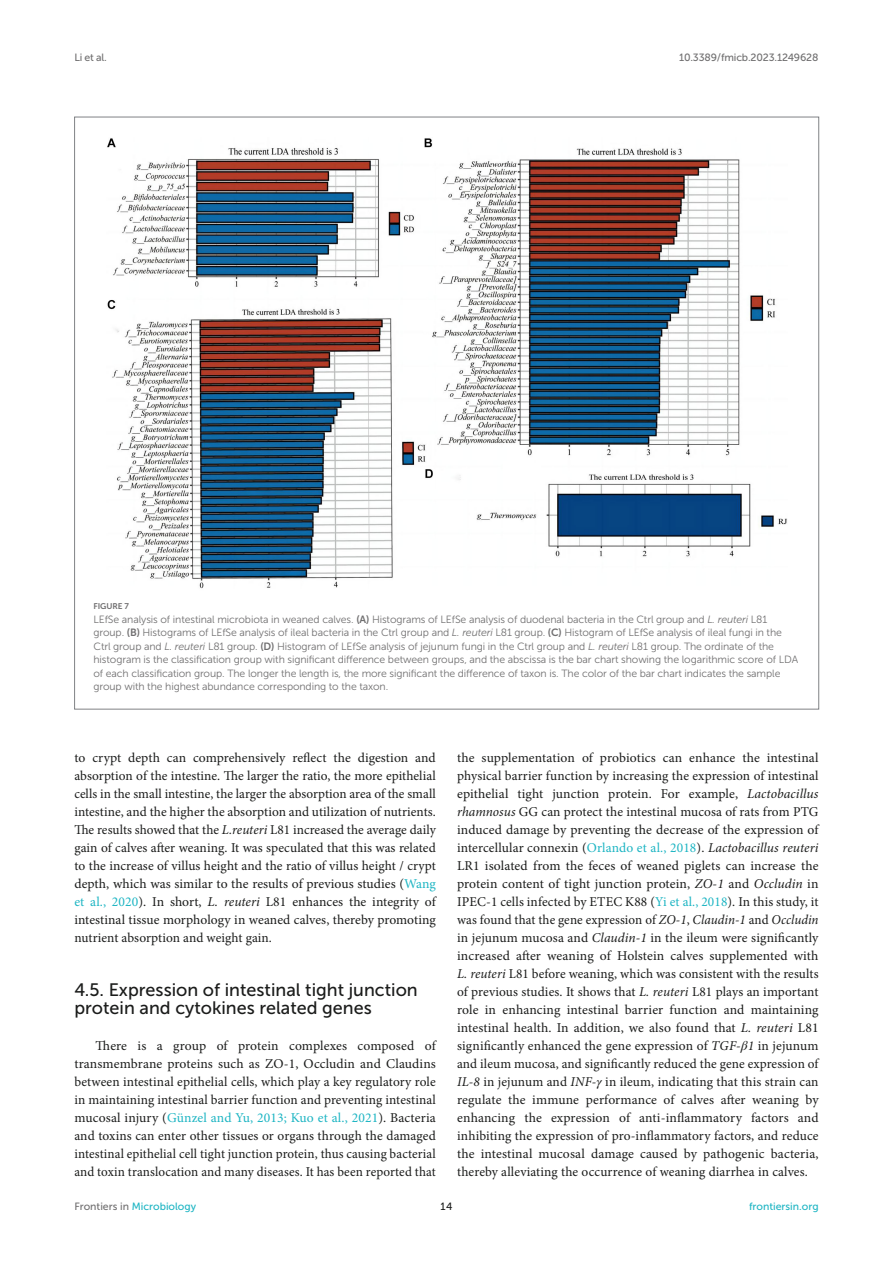
<style>
.page{position:relative;width:893px;height:1263px;background:#fff}
.page>*{position:absolute;margin:0;border:0;box-sizing:border-box;transform-origin:0 0}
.HEAD_2{font:18px/18px "Museo Sans 500";color:#1b1c1b}
.TEXT_FLUSH{font:13.5px/18px "Minion Pro";letter-spacing:.005em;color:#1b1c1b;text-align:justify}
.FIG_LEG{font:10.5px/13.5px "Museo Sans 300";letter-spacing:-.01em;color:#706f70}
.t1{font:10.5px "Museo Sans 500";color:#1db5c3}
.t2{font:10.5px "Museo Sans 500";letter-spacing:-.015em;color:#706f70}
.t3{font:10.5px "Museo Sans 500";color:#1b1c1b}
.FIG_HD{font:8.25px "Museo Sans 700";letter-spacing:-.01em;color:#706f70}
.s1{font-family:"Museo Sans 700"}
.s2{font-style:italic}
.s3{color:#1db5c3}
.s4{font-family:"STIX General";font-style:italic}
.s5{color:#706f70}
</style>
<div class="page">
<img style="left:107px;top:138px;width:680px;height:451px">
<p class="t2" style="left:74px;top:51px;width:34px">Li et al.</p>
<p class="t2" style="left:679px;top:51px;width:141px">10.3389/fmicb.2023.1249628</p>
<p class="FIG_HD" style="left:94px;top:602px;width:37px">FIGURE 7</p>
<p class="FIG_LEG" style="left:94px;top:612px;width:706px">LEfSe analysis of intestinal microbiota in weaned calves. <span class="s1">(A)</span> Histograms of LEfSe analysis of duodenal bacteria in the Ctrl group and <span class="s2">L. reuteri</span> L81 group. <span class="s1">(B)</span> Histograms of LEfSe analysis of ileal bacteria in the Ctrl group and <span class="s2">L. reuteri</span> L81 group. <span class="s1">(C)</span> Histogram of LEfSe analysis of ileal fungi in the Ctrl group and <span class="s2">L. reuteri</span> L81 group. <span class="s1">(D)</span> Histogram of LEfSe analysis of jejunum fungi in the Ctrl group and <span class="s2">L. reuteri</span> L81 group. The ordinate of the histogram is the classification group with significant difference between groups, and the abscissa is the bar chart showing the logarithmic score of LDA of each classification group. The longer the length is, the more significant the difference of taxon is. The color of the bar chart indicates the sample group with the highest abundance corresponding to the taxon.</p>
<p class="TEXT_FLUSH" style="left:74px;top:749px;width:363px">to crypt depth can comprehensively reflect the digestion and absorption of the intestine. The larger the ratio, the more epithelial cells in the small intestine, the larger the absorption area of the small intestine, and the higher the absorption and utilization of nutrients.<br>The results showed that the <span class="s2">L.reuteri</span> L81 increased the average daily gain of calves after weaning. It was speculated that this was related to the increase of villus height and the ratio of villus height / crypt depth, which was similar to the results of previous studies (<span class="s3">Wang et al., 2020</span>). In short, <span class="s2">L. reuteri</span> L81 enhances the integrity of intestinal tissue morphology in weaned calves, thereby promoting nutrient absorption and weight gain.</p>
<p class="HEAD_2" style="left:74px;top:981px;width:345px">4.5. Expression of intestinal tight junction protein and cytokines related genes</p>
<p class="TEXT_FLUSH" style="left:74px;top:1037px;width:363px;text-indent:21px">There is a group of protein complexes composed of transmembrane proteins such as ZO-1, Occludin and Claudins between intestinal epithelial cells, which play a key regulatory role in maintaining intestinal barrier function and preventing intestinal mucosal injury (<span class="s3">Günzel and Yu, 2013; Kuo et al., 2021</span>). Bacteria and toxins can enter other tissues or organs through the damaged intestinal epithelial cell tight junction protein, thus causing bacterial and toxin translocation and many diseases. It has been reported that</p>
<p class="TEXT_FLUSH" style="left:457px;top:749px;width:363px">the supplementation of probiotics can enhance the intestinal physical barrier function by increasing the expression of intestinal epithelial tight junction protein. For example, <span class="s2">Lactobacillus rhamnosus</span> GG can protect the intestinal mucosa of rats from PTG induced damage by preventing the decrease of the expression of intercellular connexin (<span class="s3">Orlando et al., 2018</span>). <span class="s2">Lactobacillus reuteri </span>LR1 isolated from the feces of weaned piglets can increase the protein content of tight junction protein, <span class="s2">ZO-1</span> and <span class="s2">Occludin</span> in IPEC-1 cells infected by ETEC K88 (<span class="s3">Yi et al., 2018</span>). In this study, it was found that the gene expression of <span class="s2">ZO-1</span>, <span class="s2">Claudin-1</span> and <span class="s2">Occludin </span>in jejunum mucosa and <span class="s2">Claudin-1</span> in the ileum were significantly increased after weaning of Holstein calves supplemented with <span class="s2">L. reuteri</span> L81 before weaning, which was consistent with the results of previous studies. It shows that <span class="s2">L. reuteri</span> L81 plays an important role in enhancing intestinal barrier function and maintaining intestinal health. In addition, we also found that <span class="s2">L. reuteri</span> L81 significantly enhanced the gene expression of <span class="s2">TGF-</span><span class="s4">β</span><span class="s2">1</span> in jejunum and ileum mucosa, and significantly reduced the gene expression of <span class="s2">IL-8</span> in jejunum and <span class="s2">INF-</span><span class="s4">γ</span> in ileum, indicating that this strain can regulate the immune performance of calves after weaning by enhancing the expression of anti-inflammatory factors and inhibiting the expression of pro-inflammatory factors, and reduce the intestinal mucosal damage caused by pathogenic bacteria, thereby alleviating the occurrence of weaning diarrhea in calves.</p>
<p class="t1" style="left:74px;top:1200px;width:123px"><span class="s5">Frontiers in</span> Microbiology</p>
<p class="t3" style="left:441px;top:1200px;width:13px">14</p>
<p class="t1" style="left:749px;top:1200px;width:71px">frontiersin.org</p>
</div>
